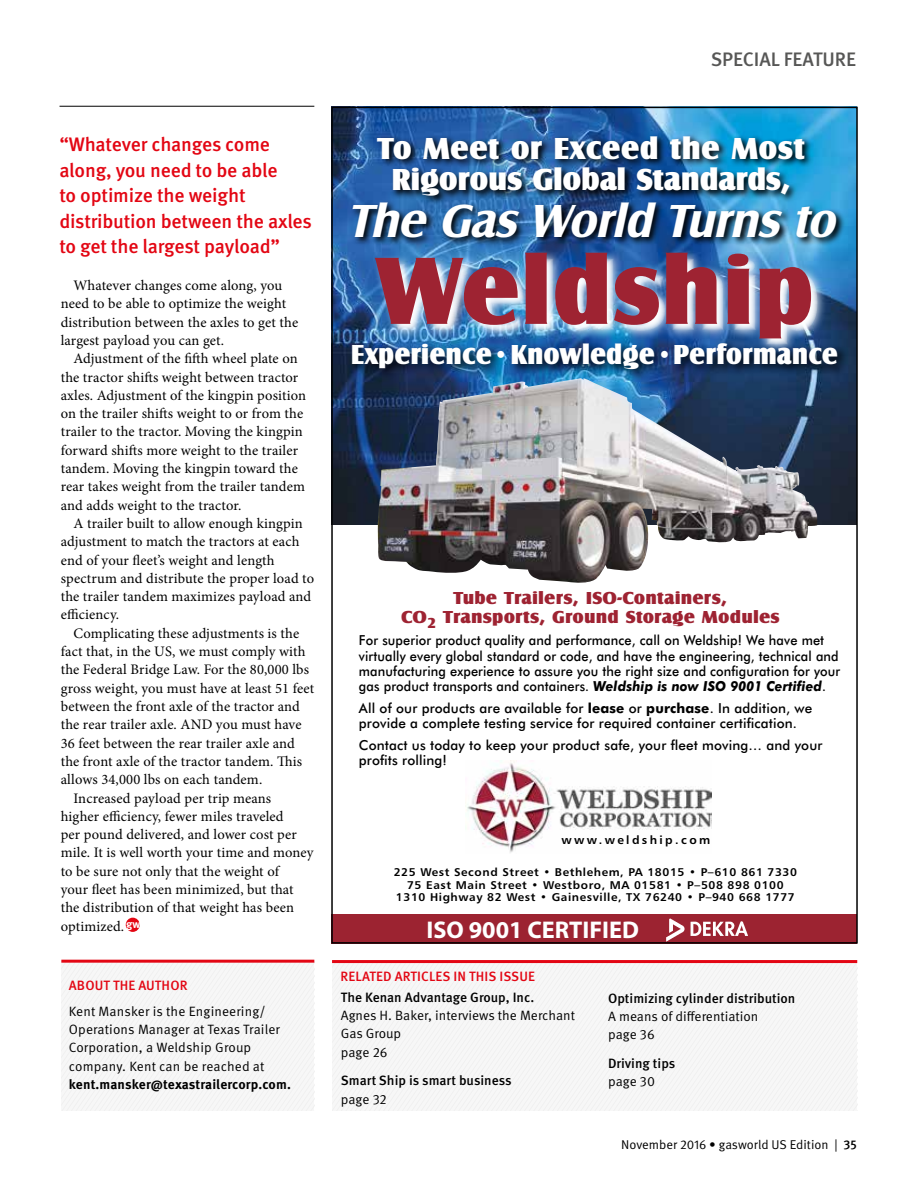
<style>
.page{position:relative;width:918px;height:1188px;background:#fff}
.page>*{position:absolute;margin:0;border:0;box-sizing:border-box;transform-origin:0 0}
.t1{font:99px "Castle T Ultr";letter-spacing:.01em;color:#9e2332}
.t2{font:italic 700 48px "Castle T";color:#fff}
.t3{font:31.5px/31.5px "Castle T Ultr";letter-spacing:-.01em;color:#fff;text-align:center}
.t4{font:28.5px "Castle T Ultr";color:#fff;scale:.95 1}
.t5{font:25.5px "Castle T Ultr";color:#fff;scale:.95 1}
.t6{font:700 24.3px "Myriad Pro";color:#fff}
.t7{font:500 19.5px/25.5px "Meta OT";letter-spacing:-.01em;color:#e30613}
.t8{font:500 19.5px "Meta OT";color:#575756}
.t9{font:18px/19.5px "Castle T Ultr";letter-spacing:.01em;color:#9e2332;text-align:center;scale:1.05 1}
.t10{font:14.55px/18.3px "Minion Pro";letter-spacing:.01em;color:#000}
.t11{font:500 13.8px/15.3px "Futura BT";letter-spacing:.01em;color:#000;scale:.93 1}
.t12{font:500 13.8px/15.3px "Futura BT";letter-spacing:.01em;color:#000}
.t13{font:13.5px/18.3px "Meta OT Norm";color:#000}
.t14{font:500 13.5px "Meta OT";color:#000}
.t15{font:500 13.5px "Meta OT";letter-spacing:.01em;color:#e30613}
.t16{font:700 13.5px "Meta OT";letter-spacing:.005em;color:#000}
.t17{font:12.75px "Meta OT Norm";color:#000}
.t18{font:11.7px "Humanist 777 BT Bold B";letter-spacing:.2em;color:#000}
.t19{font:11.25px/12.8px "Humanist 777 BT Bold B";letter-spacing:.05em;color:#000;text-align:center;scale:1.04 1}
.t20{font:700 11.25px "Meta OT";color:#fff}
.s1{font-weight:700;font-style:italic}
.s2{font-weight:700}
.s3{font-family:"Meta OT";font-weight:500}
</style>
<div class="page">
<hr style="left:60px;top:106px;width:254px;height:1px;background:#000">
<div style="left:331px;top:914px;width:526px;height:30px;background:#9c2331"></div>
<img style="left:334px;top:110px;width:521px;height:415px">
<img style="left:350px;top:133px;width:496px;height:114px">
<svg style="left:372px;top:249px;width:455px;height:91px;background:#3c7ab8"></svg>
<img style="left:381px;top:259px;width:437px;height:81px">
<img style="left:377px;top:381px;width:440px;height:202px">
<div style="left:349px;top:340px;width:501px;height:41px;background:#000;opacity:.9"></div>
<img style="left:465px;top:761px;width:247px;height:92px">
<img style="left:666px;top:919px;width:19px;height:23px">
<svg style="left:62px;top:963px;width:252px;height:148px"></svg>
<hr style="left:61px;top:960px;width:253px;height:3px;background:#e30613">
<svg style="left:332px;top:963px;width:525px;height:148px"></svg>
<hr style="left:332px;top:960px;width:525px;height:3px;background:#e30613">
<div style="left:126px;top:918px;width:14px;height:14px;background:#e30613;border-radius:50%"></div>
<h3 class="t8" style="left:711px;top:47px;width:147px">SPECIAL FEATURE</h3>
<h3 class="t7" style="left:59px;top:132px;width:254px">“Whatever changes come along, you need to be able<br>to optimize the weight distribution between the axles to get the largest payload”</h3>
<p class="t10" style="left:61px;top:276px;width:239px;text-indent:13px">Whatever changes come along, you need to be able to optimize the weight distribution between the axles to get the largest payload you can get.</p>
<p class="t10" style="left:61px;top:349px;width:247px;text-indent:13px">Adjustment of the fifth wheel plate on the tractor shifts weight between tractor axles. Adjustment of the kingpin position on the trailer shifts weight to or from the trailer to the tractor. Moving the kingpin forward shifts more weight to the trailer tandem. Moving the kingpin toward the rear takes weight from the trailer tandem and adds weight to the tractor.</p>
<p class="t10" style="left:61px;top:514px;width:255px;text-indent:13px">A trailer built to allow enough kingpin adjustment to match the tractors at each end of your fleet’s weight and length spectrum and distribute the proper load to the trailer tandem maximizes payload and efficiency.</p>
<p class="t10" style="left:73px;top:624px;width:227px">Complicating these adjustments is the</p>
<p class="t10" style="left:61px;top:642px;width:246px">fact that, in the US, we must comply with</p>
<p class="t10" style="left:61px;top:661px;width:250px">the Federal Bridge Law. For the 80,000 lbs</p>
<p class="t10" style="left:61px;top:679px;width:255px">gross weight, you must have at least 51 feet</p>
<p class="t10" style="left:61px;top:697px;width:241px">between the front axle of the tractor and</p>
<p class="t10" style="left:61px;top:716px;width:242px">the rear trailer axle. AND you must have</p>
<p class="t10" style="left:61px;top:734px;width:236px">36 feet between the rear trailer axle and</p>
<p class="t10" style="left:61px;top:752px;width:243px">the front axle of the tractor tandem. This</p>
<p class="t10" style="left:61px;top:770px;width:203px">allows 34,000 lbs on each tandem.</p>
<p class="t10" style="left:73px;top:789px;width:199px">Increased payload per trip means</p>
<p class="t10" style="left:61px;top:807px;width:224px">higher efficiency, fewer miles traveled</p>
<p class="t10" style="left:61px;top:825px;width:238px">per pound delivered, and lower cost per</p>
<p class="t10" style="left:61px;top:844px;width:254px">mile. It is well worth your time and money</p>
<p class="t10" style="left:61px;top:862px;width:220px">to be sure not only that the weight of</p>
<p class="t10" style="left:61px;top:880px;width:234px">your fleet has been minimized, but that</p>
<p class="t10" style="left:61px;top:899px;width:235px">the distribution of that weight has been</p>
<p class="t10" style="left:61px;top:917px;width:65px">optimized.</p>
<p class="t20" style="left:126px;top:917px;width:16px">gw</p>
<p class="t15" style="left:69px;top:977px;width:120px">ABOUT THE AUTHOR</p>
<p class="t13" style="left:69px;top:1002px;width:213px">Kent Mansker is the Engineering/<br>Operations Manager at Texas Trailer<br>Corporation, a Weldship Group company. Kent can be reached at</p>
<p class="t16" style="left:69px;top:1076px;width:224px">kent.mansker@texastrailercorp.com.</p>
<h3 class="t3" style="left:378px;top:132px;width:429px">To Meet or Exceed the Most<br>Rigorous Global Standards,</h3>
<h2 class="t2" style="left:348px;top:193px;width:500px">The GasWorld Turnsto</h2>
<h1 class="t1" style="left:377px;top:232px;width:438px">Weldship</h1>
<h3 class="t4" style="left:351px;top:337px;width:514px">Experience Knowledge Performance</h3>
<h3 class="t5" style="left:493px;top:340px;width:19px">•</h3>
<h3 class="t5" style="left:656px;top:340px;width:19px">•</h3>
<p class="t9" style="left:401px;top:588px;width:362px">Tube Trailers, ISO-Containers,<br>CO<sub>2</sub> Transports, Ground Storage Modules</p>
<p class="t11" style="left:359px;top:633px;width:519px">For superior product quality and performance, call on Weldship! We have met virtually every global standard or code, and have the engineering, technical and manufacturing experience to assure you the right size and configuration for your gas product transports and containers. <span class="s1">Weldship is now ISO 9001 Certified</span>.</p>
<p class="t12" style="left:359px;top:700px;width:455px">All of our products are available for <span class="s2">lease</span> or <span class="s2">purchase</span>. In addition, we provide a complete testing service for required container certification.</p>
<p class="t12" style="left:359px;top:737px;width:465px">Contact us today to keep your product safe, your fleet moving… and your profits rolling!</p>
<p class="t18" style="left:562px;top:833px;width:150px">www.weldship.com</p>
<p class="t19" style="left:394px;top:865px;width:389px">225 West Second Street • Bethlehem, PA 18015 • P–610 861 7330<br>75 East Main Street • Westboro, MA 01581 • P–508 898 0100<br>1310 Highway 82 West • Gainesville, TX 76240 • P–940 668 1777</p>
<h3 class="t6" style="left:426px;top:914px;width:214px">ISO 9001 CERTIFIED</h3>
<p class="t15" style="left:341px;top:968px;width:196px">RELATED ARTICLES IN THIS ISSUE</p>
<p class="t14" style="left:341px;top:989px;width:195px">The Kenan Advantage Group, Inc.</p>
<p class="t13" style="left:341px;top:1006px;width:236px">Agnes H. Baker, interviews the Merchant<br>Gas Group<br>page 26</p>
<p class="t14" style="left:341px;top:1072px;width:172px">Smart Ship is smart business</p>
<p class="t13" style="left:341px;top:1090px;width:47px">page 32</p>
<p class="t14" style="left:608px;top:990px;width:189px">Optimizing cylinder distribution</p>
<p class="t13" style="left:608px;top:1007px;width:152px">A means of differentiation page 36</p>
<p class="t14" style="left:608px;top:1055px;width:69px">Driving tips</p>
<p class="t13" style="left:608px;top:1073px;width:48px">page 30</p>
<p class="t17" style="left:621px;top:1137px;width:237px">November 2016 • gasworld US Edition | <span class="s3">35</span></p>
</div>
